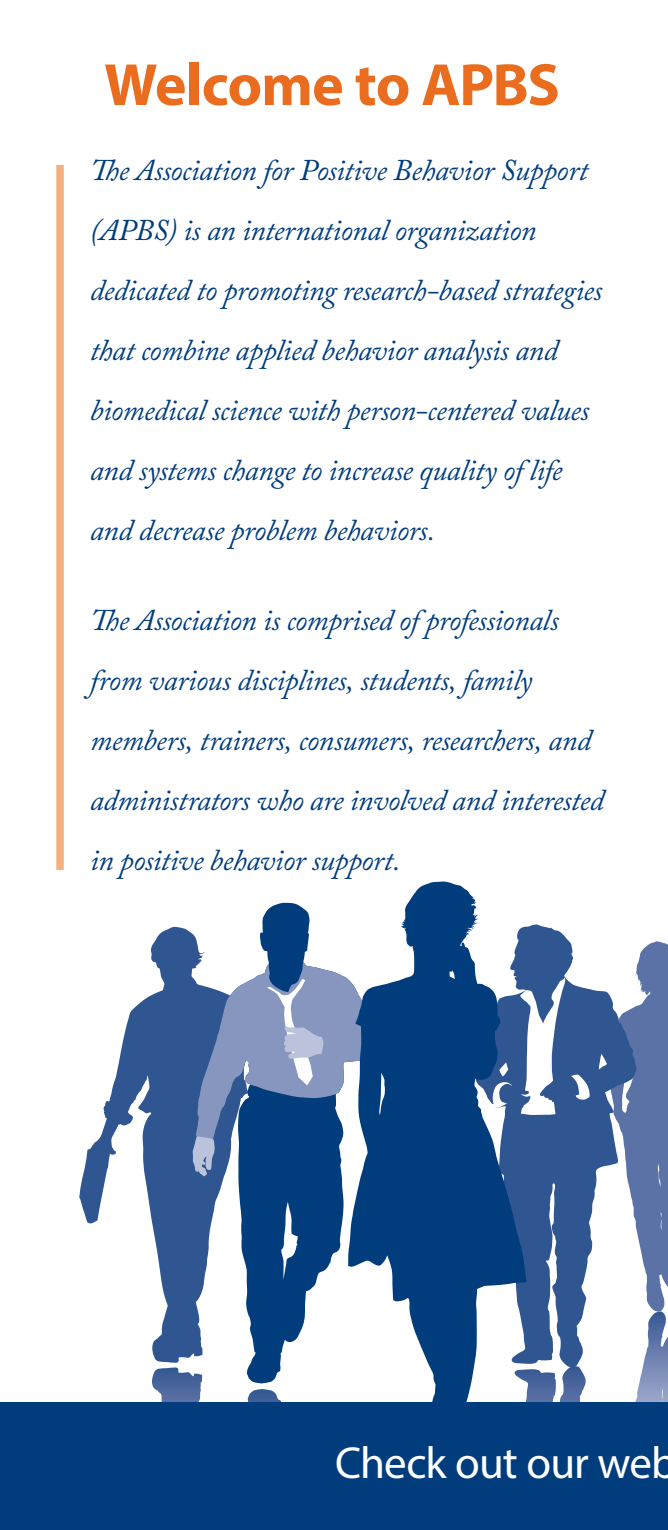
<style>
.page{position:relative;width:668px;height:1530px;background:#fff}
.page>*{position:absolute;margin:0;border:0;box-sizing:border-box;transform-origin:0 0}
.t1{font:700 60px "Myriad Pro";letter-spacing:-.02em;color:#ea6d1f}
.t2{font:45px "Myriad Pro";letter-spacing:-.02em;color:#fff}
.t3{font:italic 30px/60px "Adobe Caslon Pro";letter-spacing:-.015em;color:#013d7d}
</style>
<div class="page">
<svg style="left:79px;top:927px;width:114px;height:436px"></svg>
<svg style="left:526px;top:924px;width:81px;height:442px;fill:#305691"></svg>
<svg style="left:526px;top:978px;width:39px;height:137px"></svg>
<svg style="left:571px;top:1075px;width:18px;height:25px"></svg>
<svg style="left:193px;top:903px;width:151px;height:480px"></svg>
<svg style="left:193px;top:959px;width:155px;height:217px;background:#5e7dab"></svg>
<svg style="left:267px;top:979px;width:56px;height:106px;background:#98a7c9"></svg>
<svg style="left:193px;top:1136px;width:21px;height:40px"></svg>
<svg style="left:348px;top:882px;width:178px;height:520px;fill:#013d7d"></svg>
<svg style="left:152px;top:1367px;width:50px;height:35px"></svg>
<svg style="left:248px;top:1389px;width:33px;height:13px"></svg>
<svg style="left:514px;top:1366px;width:71px;height:36px"></svg>
<svg style="left:607px;top:941px;width:61px;height:461px"></svg>
<div style="left:56px;top:165px;width:8px;height:705px;background:#f5b080"></div>
<div style="left:0;top:1402px;width:668px;height:128px;background:#013d7d"></div>
<h1 class="t1" style="left:104px;top:46px;width:457px">Welcome to APBS</h1>
<p class="t3" style="left:90px;top:140px;width:514px">The Association for Positive Behavior Support (APBS) is an international organization dedicated to promoting research-based strategies that combine applied behavior analysis and biomedical science with person-centered values and systems change to increase quality of life and decrease problem behaviors.</p>
<p class="t3" style="left:90px;top:590px;width:515px">The Association is comprised of professionals from various disciplines, students, family members, trainers, consumers, researchers, and administrators who are involved and interested in positive behavior support.</p>
<h2 class="t2" style="left:335px;top:1435px;width:343px">Check out our web</h2>
</div>
